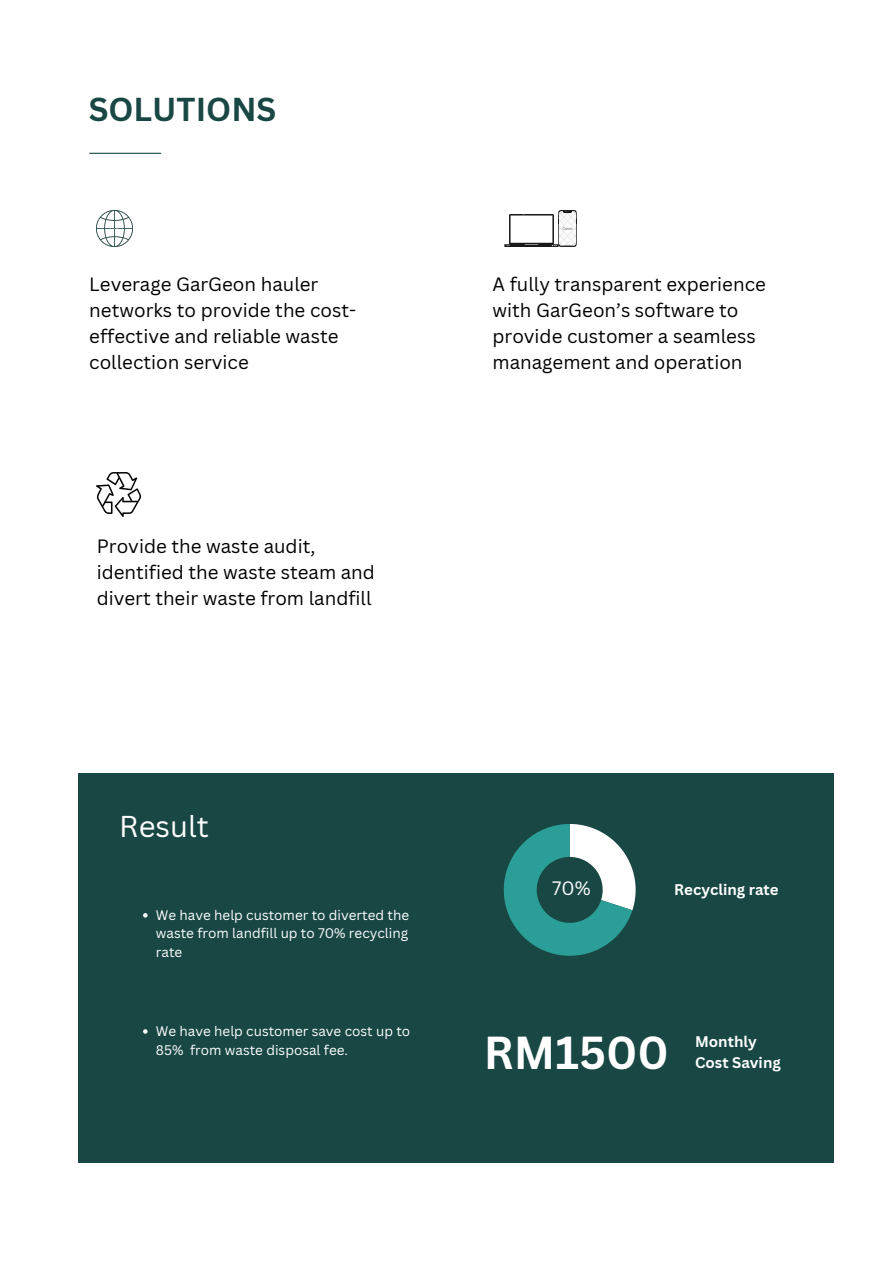
<style>
.page{position:relative;width:893px;height:1263px;background:#fff}
.page>*{position:absolute;margin:0;border:0;box-sizing:border-box;transform-origin:0 0}
.t1{font:700 45px "Canva Sans";color:#fff}
.t2{font:700 32.25px "Canva Sans";color:#184744}
.t3{font:29.33px "Canva Sans";color:#fff}
.t4{font:18.9px "Canva Sans";color:#fff}
.t5{font:18.75px/25.9px "Canva Sans";color:#000}
.t6{font:700 15px/20.9px "Canva Sans";color:#fff}
.t7{font:13.5px/18.6px "Canva Sans";color:#fff;text-align:justify}
</style>
<div class="page">
<img style="left:97px;top:210px;width:36px;height:36px">
<img style="left:558px;top:210px;width:18px;height:36px">
<img style="left:505px;top:214px;width:53px;height:33px">
<img style="left:97px;top:472px;width:44px;height:44px">
<div style="left:78px;top:773px;width:756px;height:390px;background:#184744"></div>
<svg style="left:504px;top:824px;width:131px;height:132px"></svg>
<svg style="left:143px;top:913px;width:5px;height:4px"></svg>
<svg style="left:143px;top:1029px;width:5px;height:5px"></svg>
<hr style="left:89px;top:153px;width:72px;height:1px;background:#184744">
<p class="t2" style="left:89px;top:86px;width:189px">SOLUTIONS</p>
<h4 class="t5" style="left:89px;top:271px;width:268px">Leverage GarGeon hauler networks to provide the cost&shy;effective and reliable waste collection service</h4>
<p class="t5" style="left:492px;top:271px;width:275px">A fully transparent experience with GarGeon’s software to provide customer a seamless management and operation</p>
<h4 class="t5" style="left:97px;top:533px;width:280px">Provide the waste audit, identified the waste steam and divert their waste from landfill</h4>
<h3 class="t3" style="left:119px;top:806px;width:91px">Result</h3>
<h4 class="t7" style="left:156px;top:905px;width:255px">We have help customer to diverted the waste from landfill up to 70% recycling rate</h4>
<p class="t4" style="left:552px;top:874px;width:40px">70%</p>
<h5 class="t6" style="left:674px;top:879px;width:106px">Recycling rate</h5>
<h1 class="t7" style="left:156px;top:1021px;width:256px">We have help customer save cost up to<br>85% from waste disposal fee.</h1>
<h5 class="t1" style="left:484px;top:1021px;width:186px">RM1500</h5>
<p class="t6" style="left:695px;top:1031px;width:87px">Monthly<br>Cost Saving</p>
</div>
